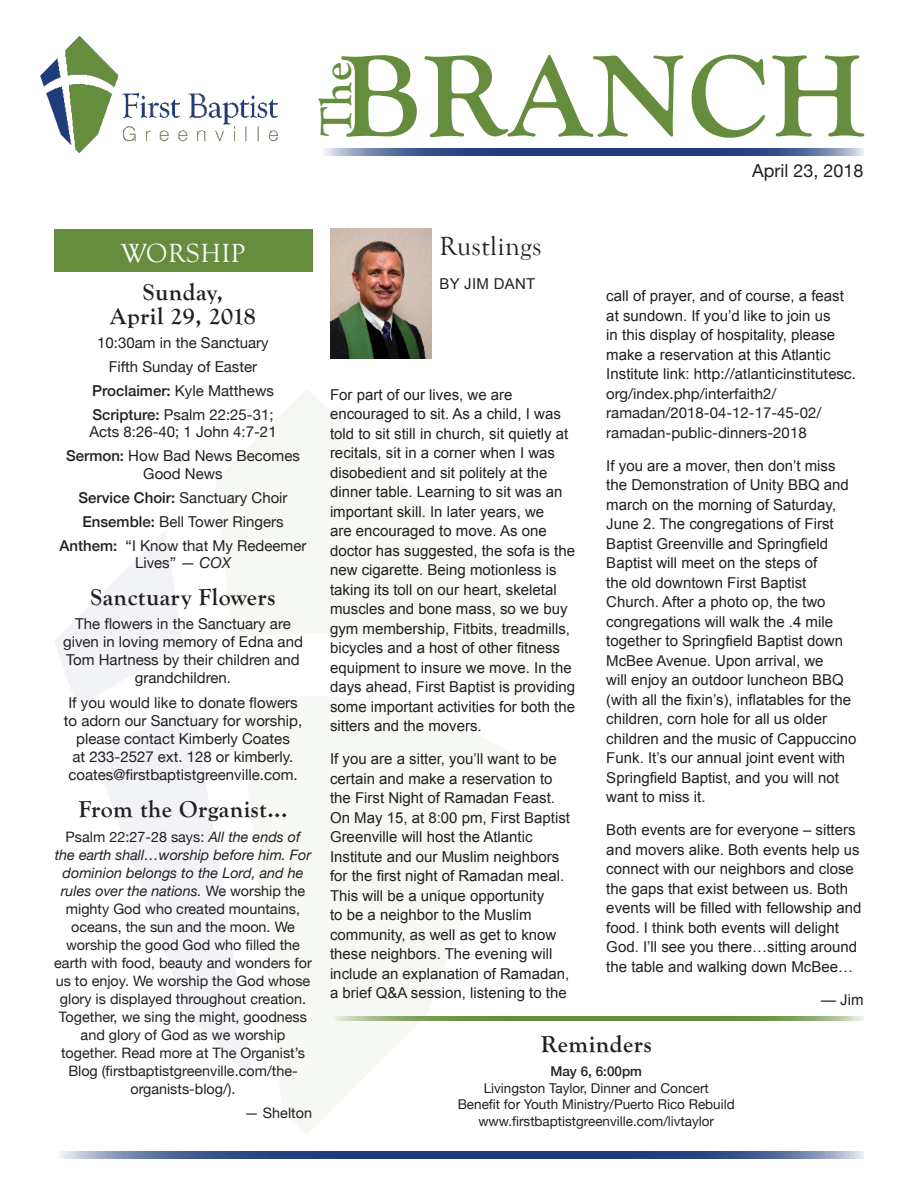
<style>
.page{position:relative;width:918px;height:1188px;background:#fff}
.page>*{position:absolute;margin:0;border:0;box-sizing:border-box;transform-origin:0 0}
.t1{font:700 120px "Goudy Old Style T";letter-spacing:.02em;color:#658d3d}
.t2{font:700 45px "Goudy Old Style T";color:#658d3d}
.Article_Title{font:27px "Goudy Old Style T";letter-spacing:.02em;color:#231f20}
.Article_Title-2{font:27px "Goudy Old Style T";letter-spacing:.02em;color:#fff}
.page1sidebar_bold_to{font:700 24px "Goudy Old Style T";letter-spacing:.02em;color:#231f20}
.page1sidebarheading{font:700 24px/24px "Goudy Old Style T";letter-spacing:.02em;color:#231f20;text-align:center}
.Date_of_issue{font:18px "Helvetica Neue";color:#231f20}
.Article_by{font:15px/19.5px "Arial";color:#231f20}
.page1sidebar_bold_to-2{font:15px/18px "Helvetica Neue";color:#231f20;text-align:center}
.page1sidebartext__06{font:15px "Helvetica Neue";color:#231f20}
.Article_by-2{font:15px "Arial";letter-spacing:.02em;color:#231f20}
.page1sidebar_bold_to-3{font:14.4px/18px "Helvetica Neue";color:#231f20;text-align:center}
.t3{font:13.5px/16.5px "Helvetica Neue";color:#231f20;text-align:center}
.s1{font-weight:500}
.s2{font-style:italic}
.s3{font-family:"Helvetica Neue"}
</style>
<div class="page">
<svg style="left:324px;top:148px;width:540px;height:8px;background:#415b90"></svg>
<svg style="left:61px;top:1151px;width:803px;height:7px;background:#415b90"></svg>
<img style="left:40px;top:35px;width:238px;height:118px">
<svg style="left:330px;top:1016px;width:533px;height:5px;background:#7d9e5b"></svg>
<img style="left:330px;top:228px;width:102px;height:130px">
<div style="left:54px;top:229px;width:258px;height:42px;background:#658d3d"></div>
<h1 class="t1" style="left:340px;top:29px;width:526px">BRANCH</h1>
<h2 class="t2" style="left:311px;top:136px;width:76px;rotate:-90deg">The</h2>
<p class="Date_of_issue" style="left:752px;top:158px;width:113px">April 23, 2018</p>
<p class="Article_Title-2" style="left:121px;top:239px;width:126px">WORSHIP</p>
<p class="page1sidebarheading" style="left:110px;top:281px;width:147px">Sunday,<br>April 29, 2018</p>
<p class="page1sidebartext__06" style="left:97px;top:332px;width:173px">10:30am in the Sanctuary</p>
<p class="page1sidebartext__06" style="left:109px;top:356px;width:150px">Fifth Sunday of Easter</p>
<p class="page1sidebar_bold_to-2" style="left:92px;top:383px;width:183px"><span class="s1">Proclaimer:</span> Kyle Matthews</p>
<p class="page1sidebar_bold_to-2" style="left:89px;top:407px;width:189px;line-height:17.2px;text-align:left"><span class="s1">Scripture:</span> Psalm 22:25-31;<br>Acts 8:26-40; 1 John 4:7-21</p>
<p class="page1sidebar_bold_to-2" style="left:66px;top:448px;width:235px;line-height:17.2px"><span class="s1">Sermon:</span> How Bad News Becomes<br>Good News</p>
<p class="page1sidebar_bold_to-2" style="left:78px;top:489px;width:211px"><span class="s1">Service Choir:</span> Sanctuary Choir</p>
<p class="page1sidebar_bold_to-2" style="left:82px;top:513px;width:203px"><span class="s1">Ensemble:</span> Bell Tower Ringers</p>
<p class="page1sidebar_bold_to-2" style="left:60px;top:538px;width:248px;line-height:17.2px"><span class="s1">Anthem:</span> “I Know that My Redeemer<br>Lives” — <span class="s2">COX</span></p>
<p class="page1sidebar_bold_to" style="left:91px;top:583px;width:186px">Sanctuary Flowers</p>
<p class="page1sidebar_bold_to-2" style="left:63px;top:616px;width:241px">The flowers in the Sanctuary are given in loving memory of Edna and<br>Tom Hartness by their children and grandchildren.</p>
<p class="page1sidebar_bold_to-2" style="left:64px;top:695px;width:240px">If you would like to donate flowers to adorn our Sanctuary for worship, please contact Kimberly Coates<br>at 233-2527 ext. 128 or kimberly. coates@firstbaptistgreenville.com.</p>
<p class="page1sidebar_bold_to" style="left:79px;top:796px;width:210px">From the Organist...</p>
<p class="page1sidebar_bold_to-3" style="left:54px;top:828px;width:259px">Psalm 22:27-28 says: <span class="s2">All the ends of the earth shall…worship before him. For dominion belongs to the Lord, and he rules over the nations.</span> We worship the mighty God who created mountains, oceans, the sun and the moon. We worship the good God who filled the earth with food, beauty and wonders for us to enjoy. We worship the God whose glory is displayed throughout creation.<br>Together, we sing the might, goodness and glory of God as we worship together. Read more at The Organist’s Blog (firstbaptistgreenville.com/the&shy;organists-blog/).</p>
<p class="page1sidebar_bold_to-3" style="left:245px;top:1105px;width:69px">— Shelton</p>
<p class="Article_Title" style="left:439px;top:231px;width:104px">Rustlings</p>
<p class="Article_by-2" style="left:439px;top:274px;width:98px">BY JIM DANT</p>
<p class="Article_by" style="left:330px;top:385px;width:247px">For part of our lives, we are encouraged to sit. As a child, I was told to sit still in church, sit quietly at recitals, sit in a corner when I was disobedient and sit politely at the dinner table. Learning to sit was an important skill. In later years, we<br>are encouraged to move. As one doctor has suggested, the sofa is the new cigarette. Being motionless is taking its toll on our heart, skeletal muscles and bone mass, so we buy gym membership, Fitbits, treadmills, bicycles and a host of other fitness equipment to insure we move. In the days ahead, First Baptist is providing some important activities for both the sitters and the movers.</p>
<p class="Article_by" style="left:330px;top:749px;width:242px">If you are a sitter, you’ll want to be certain and make a reservation to the First Night of Ramadan Feast.<br>On May 15, at 8:00 pm, First Baptist Greenville will host the Atlantic Institute and our Muslim neighbors for the first night of Ramadan meal.<br>This will be a unique opportunity<br>to be a neighbor to the Muslim community, as well as get to know these neighbors. The evening will include an explanation of Ramadan, a brief Q&amp;A session, listening to the</p>
<p class="Article_by" style="left:606px;top:287px;width:251px">call of prayer, and of course, a feast at sundown. If you’d like to join us<br>in this display of hospitality, please make a reservation at this Atlantic Institute link: <span class="s3">http://atlanticinstitutesc. org/index.php/interfaith2/ ramadan/2018-04-12-17-45-02/ ramadan-public-dinners-2018</span></p>
<p class="Article_by" style="left:606px;top:456px;width:252px">If you are a mover, then don’t miss the Demonstration of Unity BBQ and march on the morning of Saturday, June 2. The congregations of First Baptist Greenville and Springfield Baptist will meet on the steps of<br>the old downtown First Baptist Church. After a photo op, the two congregations will walk the .4 mile together to Springfield Baptist down McBee Avenue. Upon arrival, we<br>will enjoy an outdoor luncheon BBQ (with all the fixin’s), inflatables for the children, corn hole for all us older children and the music of Cappuccino Funk. It’s our annual joint event with Springfield Baptist, and you will not want to miss it.</p>
<p class="Article_by" style="left:606px;top:821px;width:257px">Both events are for everyone – sitters and movers alike. Both events help us connect with our neighbors and close the gaps that exist between us. Both events will be filled with fellowship and food. I think both events will delight God. I’ll see you there…sitting around the table and walking down McBee…</p>
<p class="Article_by" style="left:821px;top:990px;width:44px">— Jim</p>
<p class="page1sidebarheading" style="left:541px;top:1033px;width:113px">Reminders</p>
<p class="t3" style="left:458px;top:1064px;width:279px"><span class="s1">May 6, 6:00pm<br></span>Livingston Taylor, Dinner and Concert<br>Benefit for Youth Ministry/Puerto Rico Rebuild www.firstbaptistgreenville.com/livtaylor</p>
</div>
